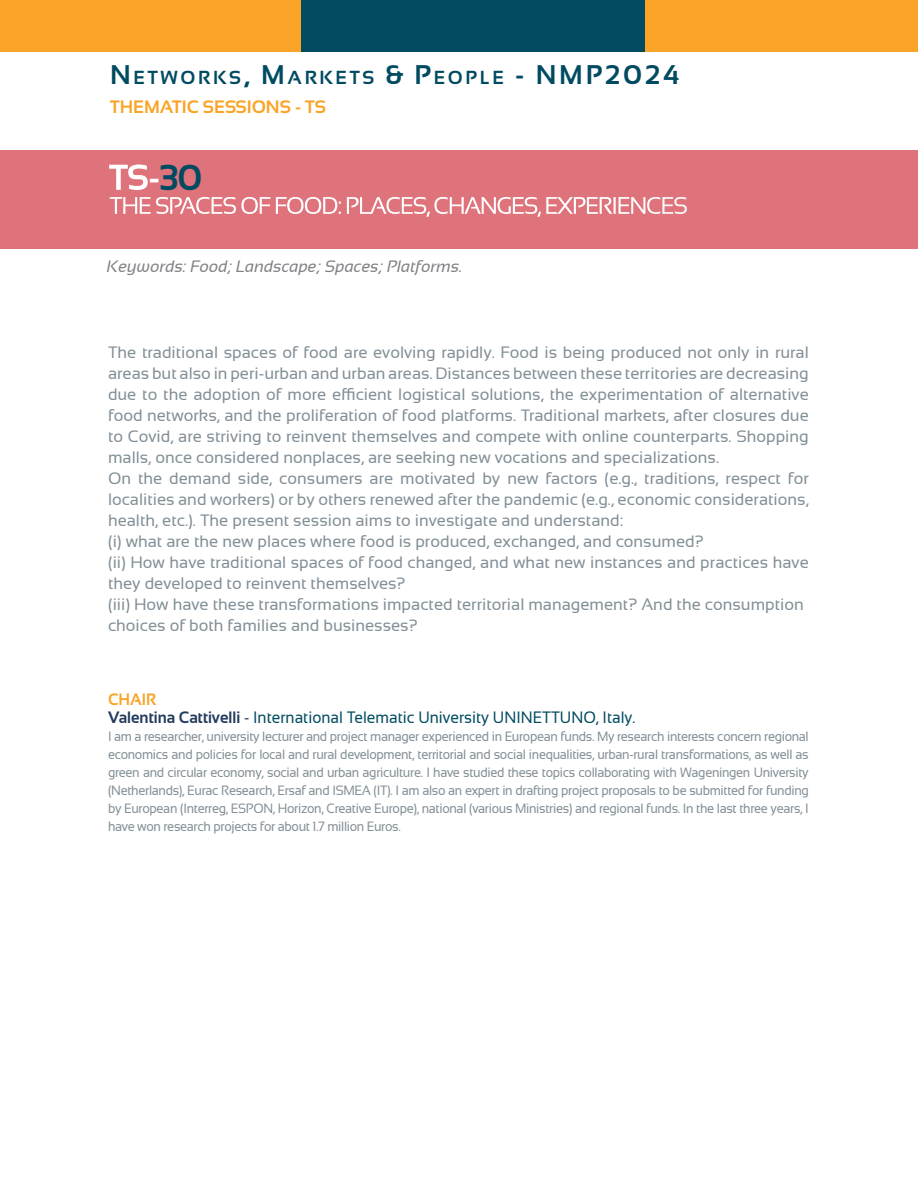
<style>
.page{position:relative;width:918px;height:1188px;background:#fff}
.page>*{position:absolute;margin:0;border:0;box-sizing:border-box;transform-origin:0 0}
.t1{font:700 36px "Sansation";color:#fff}
.t2{font:24px "Sansation";letter-spacing:-.06em;color:#fff}
.t3{font:700 18.9px "Sansation";letter-spacing:.145em;color:#004b61}
.t4{font:700 18px "Sansation";color:#faa427}
.t5{font:16.5px/21px "Sansation";color:#828f97;text-align:justify}
.t6{font:16.5px "Sansation";color:#004b61;scale:.94 1}
.t7{font:italic 16.5px "Sansation";color:#808285}
.t8{font:700 16.5px "Sansation";color:#faa427;scale:.94 1}
.t9{font:13.5px/18px "Sansation";letter-spacing:-.025em;color:#828f97;text-align:justify;scale:.94 1}
.s1{font-size:27px}
.s2{color:#004b61}
.s3{font-weight:700;color:#233b5d}
.s4{color:#233b5d}
</style>
<div class="page">
<div style="left:0;top:150px;width:918px;height:98px;background:#df737b"></div>
<div style="left:0;top:0;width:302px;height:52px;background:#f9a328"></div>
<div style="left:301px;top:0;width:347px;height:52px;background:#004b61"></div>
<div style="left:645px;top:0;width:273px;height:52px;background:#f9a328"></div>
<p class="t3" style="left:110px;top:67px;width:571px"><span class="s1">N</span>ETWORKS<span class="s1">, M</span>ARKETS <span class="s1">&amp; P</span>EOPLE <span class="s1">- NMP2024</span></p>
<p class="t4" style="left:110px;top:97px;width:217px">THEMATIC SESSIONS - TS</p>
<p class="t1" style="left:109px;top:157px;width:95px">TS-<span class="s2">30</span></p>
<p class="t2" style="left:109px;top:192px;width:580px">THE SPACES OF FOOD: PLACES, CHANGES, EXPERIENCES</p>
<p class="t7" style="left:107px;top:257px;width:357px">Keywords: Food; Landscape; Spaces; Platforms.</p>
<p class="t5" style="left:108px;top:342px;width:702px">The traditional spaces of food are evolving rapidly. Food is being produced not only in rural areas but also in peri-urban and urban areas. Distances between these territories are decreasing due to the adoption of more efficient logistical solutions, the experimentation of alternative food networks, and the proliferation of food platforms. Traditional markets, after closures due to Covid, are striving to reinvent themselves and compete with online counterparts. Shopping malls, once considered nonplaces, are seeking new vocations and specializations.</p>
<p class="t5" style="left:108px;top:468px;width:702px">On the demand side, consumers are motivated by new factors (e.g., traditions, respect for localities and workers) or by others renewed after the pandemic (e.g., economic considerations, health, etc.). The present session aims to investigate and understand:</p>
<p class="t5" style="left:108px;top:531px;width:597px">(i) what are the new places where food is produced, exchanged, and consumed?</p>
<p class="t5" style="left:108px;top:552px;width:702px">(ii) How have traditional spaces of food changed, and what new instances and practices have they developed to reinvent themselves?</p>
<p class="t5" style="left:108px;top:594px;width:697px">(iii) How have these transformations impacted territorial management? And the consumption</p>
<p class="t5" style="left:108px;top:615px;width:311px">choices of both families and businesses?</p>
<p class="t8" style="left:108px;top:690px;width:53px">CHAIR</p>
<p class="t6" style="left:108px;top:708px;width:563px"><span class="s3">Valentina Cattivelli</span> <span class="s4">-</span> International Telematic University UNINETTUNO, Italy.</p>
<p class="t9" style="left:108px;top:728px;width:747px">I am a researcher, university lecturer and project manager experienced in European funds. My research interests concern regional economics and policies for local and rural development, territorial and social inequalities, urban-rural transformations, as well as green and circular economy, social and urban agriculture. I have studied these topics collaborating with Wageningen University (Netherlands), Eurac Research, Ersaf and ISMEA (IT). I am also an expert in drafting project proposals to be submitted for funding by European (Interreg, ESPON, Horizon, Creative Europe), national (various Ministries) and regional funds. In the last three years, I have won research projects for about 1.7 million Euros.</p>
</div>
